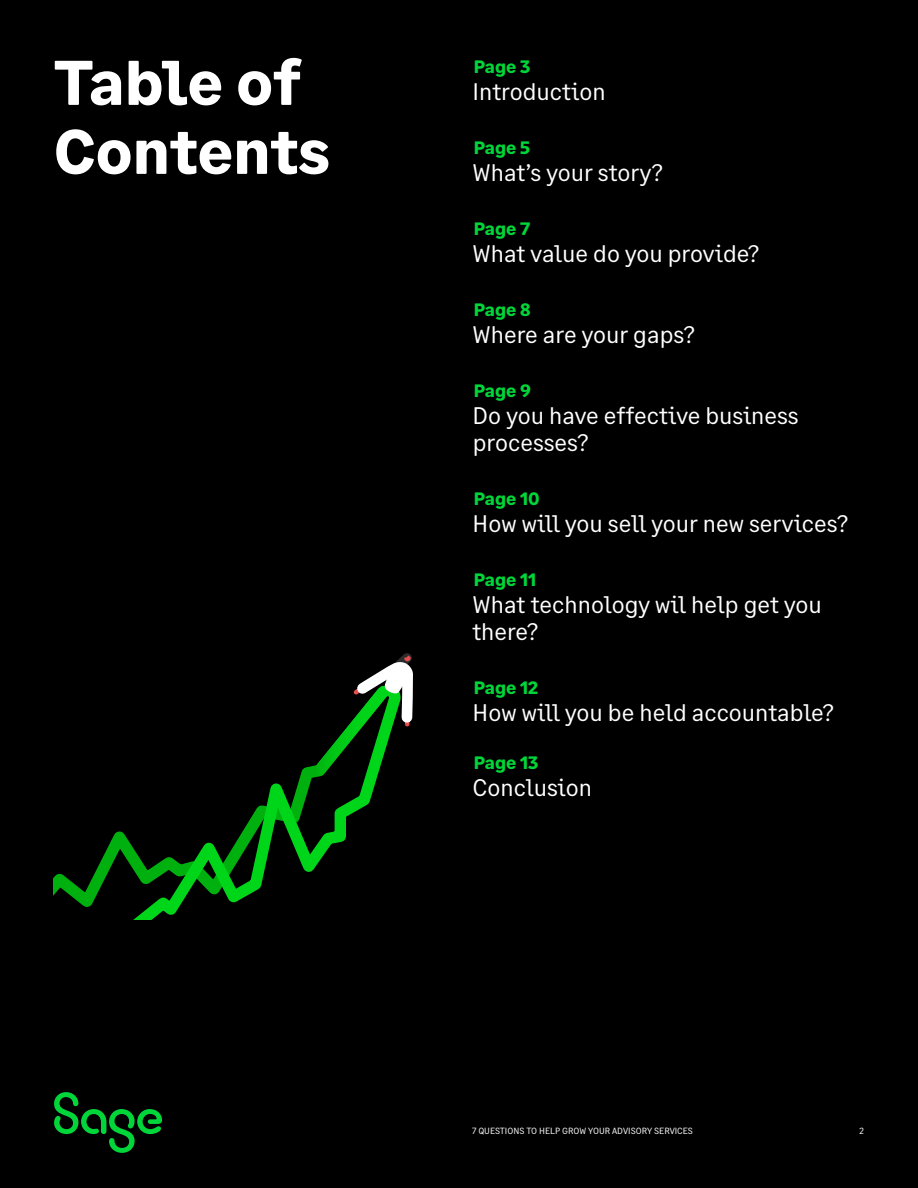
<style>
.page{position:relative;width:918px;height:1188px;background:#000}
.page>*{position:absolute;margin:0;border:0;box-sizing:border-box;transform-origin:0 0}
.t1{font:700 63px/69px "Sage Text";letter-spacing:-.005em;color:#fff}
.t2{font:24px/27px "Sage Text";color:#fff}
.t3{font:700 18px "Sage Text";color:#00d639}
.t4{font:9px "Sage Text";color:#fff}
</style>
<div class="page">
<svg style="left:54px;top:837px;width:59px;height:70px"></svg>
<svg style="left:113px;top:769px;width:261px;height:151px"></svg>
<svg style="left:303px;top:653px;width:110px;height:134px"></svg>
<svg style="left:54px;top:1092px;width:108px;height:61px"></svg>
<h1 class="t1" style="left:54px;top:49px;width:278px">Table of<br>Contents</h1>
<p class="t3" style="left:474px;top:56px;width:58px">Page 3</p>
<p class="t2" style="left:473px;top:79px;width:135px">Introduction</p>
<p class="t3" style="left:474px;top:137px;width:58px">Page 5</p>
<p class="t2" style="left:473px;top:160px;width:192px">What’s your story?</p>
<p class="t3" style="left:474px;top:218px;width:58px">Page 7</p>
<p class="t2" style="left:473px;top:241px;width:288px">What value do you provide?</p>
<p class="t3" style="left:474px;top:299px;width:58px">Page 8</p>
<p class="t2" style="left:473px;top:322px;width:224px">Where are your gaps?</p>
<p class="t3" style="left:474px;top:380px;width:59px">Page 9</p>
<p class="t2" style="left:473px;top:403px;width:328px">Do you have effective business processes?</p>
<p class="t3" style="left:474px;top:488px;width:68px">Page 10</p>
<p class="t2" style="left:473px;top:511px;width:377px">How will you sell your new services?</p>
<p class="t3" style="left:474px;top:569px;width:64px">Page 11</p>
<p class="t2" style="left:472px;top:592px;width:351px">What technology wil help get you there?</p>
<p class="t3" style="left:474px;top:677px;width:66px">Page 12</p>
<p class="t2" style="left:473px;top:700px;width:363px">How will you be held accountable?</p>
<p class="t3" style="left:474px;top:752px;width:66px">Page 13</p>
<p class="t2" style="left:473px;top:775px;width:121px">Conclusion</p>
<p class="t4" style="left:472px;top:1125px;width:222px">7 QUESTIONS TO HELP GROW YOUR ADVISORY SERVICES</p>
<p class="t4" style="left:860px;top:1125px;width:6px">2</p>
</div>
